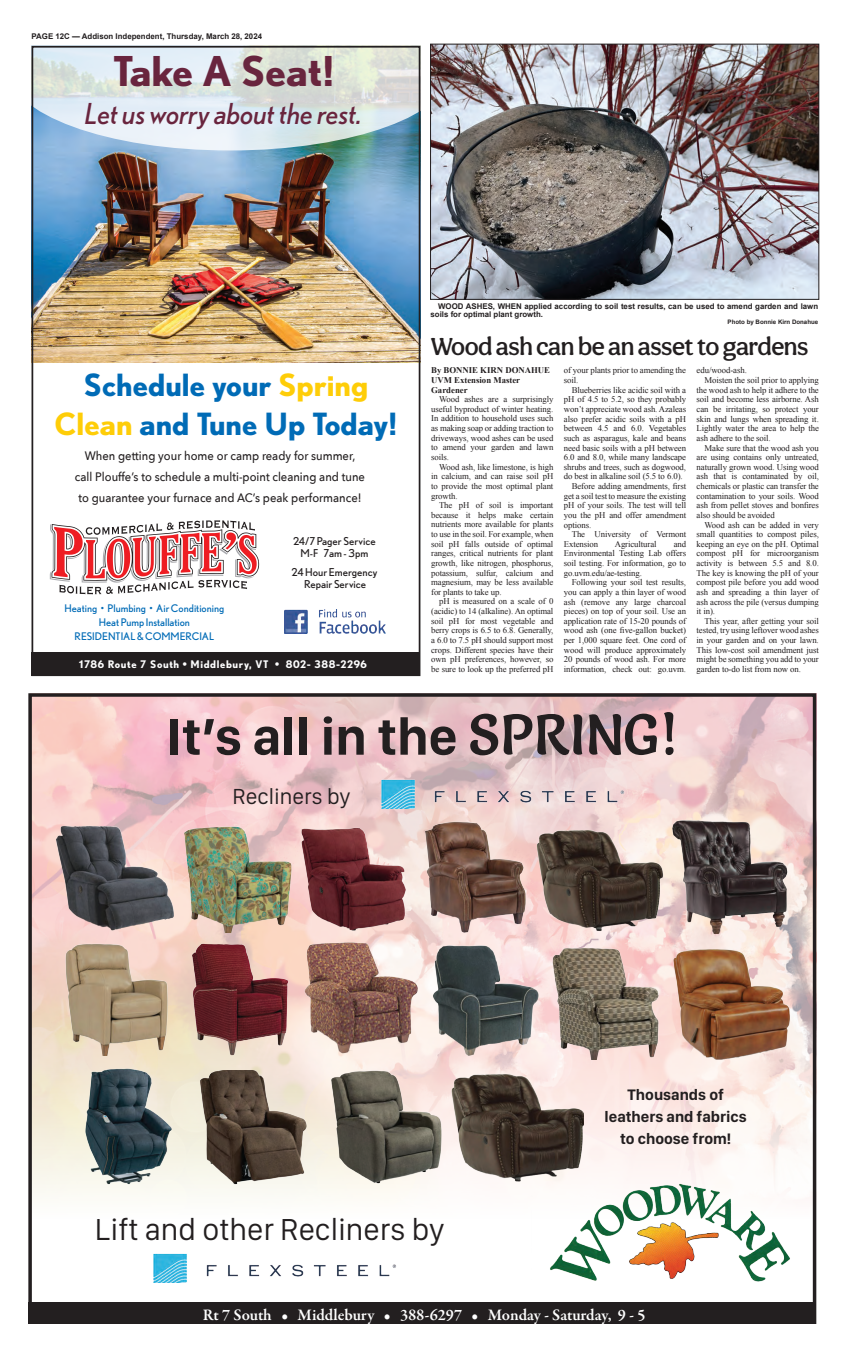
<style>
.page{position:relative;width:851px;height:1355px;background:#fff}
.page>*{position:absolute;margin:0;border:0;box-sizing:border-box;transform-origin:0 0}
.t1{font:700 53.38px "San Francisco Display";color:#231f20}
.t2{font:700 41.12px "Nobel";color:#69253e}
.t3{font:31.5px "San Francisco Display";color:#231f20}
.t4{font:700 30.62px/38.5px "Nobel";color:#006bb6;text-align:center}
.t5{font:italic 28.88px "Nobel";color:#69253e}
.t6{font:500 25.38px "Aesthet Nova";letter-spacing:-.02em;color:#231f20}
.t7{font:22.66px "San Francisco Display";color:#231f20}
.t8{font:600 16.36px "Garamond Premr Pro";color:#fff}
.t9{font:700 15.75px/21.9px "San Francisco Display";color:#231f20;text-align:center}
.t10{font:500 12.25px/21px "Avenir Next";color:#231f20;text-align:center;scale:.92 1}
.t11{font:10.85px/11.9px "Nobel";color:#231f20;text-align:center}
.t12{font:10.5px/14px "Nobel";color:#006bb6;text-align:center}
.t13{font:700 10.5px "Nobel";letter-spacing:.06em;color:#fff}
.Body_copy{font:8.75px/9.6px "Times New Roman";letter-spacing:-.01em;color:#231f20;text-align:justify}
.Byline{font:700 8.75px/9.6px "Times New Roman";color:#231f20}
.Cutlines{font:700 7.88px/8.3px "Arial";color:#231f20}
.Photo_credit{font:700 6.12px "Arial";color:#231f20}
.s1{color:#fecd08}
.s2{font-family:"Salsa";font-weight:400;font-size:56.88px}
</style>
<div class="page">
<img style="left:35px;top:150px;width:382px;height:213px">
<div style="left:32px;top:652px;width:388px;height:23px;background:#231f20"></div>
<svg style="left:50px;top:520px;width:209px;height:74px"></svg>
<img style="left:284px;top:609px;width:101px;height:24px">
<svg style="left:35px;top:49px;width:382px;height:101px;background:#d2dfe3"></svg>
<div style="left:32px;top:46px;width:388px;height:630px;border:2px solid #231f20"></div>
<img style="left:432px;top:46px;width:385px;height:252px">
<div style="left:430px;top:44px;width:389px;height:256px;border:1px solid #231f20"></div>
<svg style="left:28px;top:693px;width:788px;height:609px"></svg>
<div style="left:28px;top:1302px;width:788px;height:21px;background:#231f20"></div>
<img style="left:664px;top:939px;width:130px;height:126px">
<img style="left:664px;top:817px;width:126px;height:116px">
<img style="left:292px;top:818px;width:121px;height:117px">
<img style="left:297px;top:937px;width:250px;height:121px">
<img style="left:56px;top:936px;width:123px;height:119px">
<img style="left:181px;top:936px;width:118px;height:120px">
<img style="left:417px;top:817px;width:114px;height:124px">
<img style="left:536px;top:824px;width:128px;height:114px">
<img style="left:46px;top:817px;width:127px;height:123px">
<img style="left:542px;top:939px;width:124px;height:120px">
<img style="left:173px;top:816px;width:121px;height:116px">
<img style="left:74px;top:1066px;width:108px;height:119px">
<img style="left:323px;top:1066px;width:127px;height:122px">
<img style="left:192px;top:1070px;width:120px;height:115px">
<img style="left:133px;top:1250px;width:276px;height:32px">
<img style="left:531px;top:1175px;width:272px;height:116px">
<img style="left:361px;top:776px;width:276px;height:32px">
<img style="left:447px;top:1070px;width:137px;height:119px">
<p class="Cutlines" style="left:32px;top:32px;width:232px">PAGE 12C — Addison Independent, Thursday, March 28, 2024</p>
<p class="t2" style="left:113px;top:47px;width:223px">Take A Seat!</p>
<p class="t5" style="left:85px;top:97px;width:278px">Let us worry about the rest.</p>
<p class="t4" style="left:55px;top:365px;width:344px">Schedule your <span class="s1">Spring<br>Clean</span> and Tune Up Today!</p>
<p class="t10" style="left:75px;top:445px;width:317px">When getting your home or camp ready for summer, call Plouffe’s to schedule a multi-point cleaning and tune to guarantee your furnace and AC’s peak performance!</p>
<p class="t12" style="left:64px;top:601px;width:161px">Heating • Plumbing • Air Conditioning<br>Heat Pump Installation<br>RESIDENTIAL &amp; COMMERCIAL</p>
<p class="t11" style="left:293px;top:535px;width:84px">24/7 Pager Service<br>M-F 7am - 3pm</p>
<p class="t11" style="left:291px;top:566px;width:87px">24 Hour Emergency<br>Repair Service</p>
<p class="t13" style="left:79px;top:657px;width:289px">1786 Route 7 South • Middlebury, VT • 802- 388-2296</p>
<p class="Cutlines" style="left:430px;top:302px;width:389px;text-indent:8px">WOOD ASHES, WHEN applied according to soil test results, can be used to amend garden and lawn soils for optimal plant growth.</p>
<p class="Photo_credit" style="left:727px;top:317px;width:92px">Photo by Bonnie Kirn Donahue</p>
<p class="t6" style="left:430px;top:331px;width:379px">Wood ash can be an asset to gardens</p>
<p class="Byline" style="left:431px;top:365px;width:120px">By BONNIE KIRN DONAHUE</p>
<p class="Byline" style="left:431px;top:375px;width:90px">UVM Extension Master<br>Gardener</p>
<p class="Body_copy" style="left:431px;top:394px;width:124px;text-indent:8px">Wood ashes are a surprisingly useful byproduct of winter heating.<br>In addition to household uses such as making soap or adding traction to driveways, wood ashes can be used to amend your garden and lawn soils.</p>
<p class="Body_copy" style="left:431px;top:462px;width:124px;text-indent:8px">Wood ash, like limestone, is high in calcium, and can raise soil pH to provide the most optimal plant growth.</p>
<p class="Body_copy" style="left:431px;top:500px;width:124px;text-indent:8px">The pH of soil is important because it helps make certain nutrients more available for plants to use in the soil. For example, when soil pH falls outside of optimal ranges, critical nutrients for plant growth, like nitrogen, phosphorus, potassium, sulfur, calcium and magnesium, may be less available for plants to take up.</p>
<p class="Body_copy" style="left:431px;top:596px;width:124px;text-indent:8px">pH is measured on a scale of 0 (acidic) to 14 (alkaline). An optimal soil pH for most vegetable and berry crops is 6.5 to 6.8. Generally, a 6.0 to 7.5 pH should support most crops. Different species have their own pH preferences, however, so be sure to look up the preferred pH</p>
<p class="Body_copy" style="left:564px;top:365px;width:124px">of your plants prior to amending the soil.</p>
<p class="Body_copy" style="left:564px;top:385px;width:124px;text-indent:8px">Blueberries like acidic soil with a pH of 4.5 to 5.2, so they probably won’t appreciate wood ash. Azaleas also prefer acidic soils with a pH between 4.5 and 6.0. Vegetables such as asparagus, kale and beans need basic soils with a pH between 6.0 and 8.0, while many landscape shrubs and trees, such as dogwood, do best in alkaline soil (5.5 to 6.0).</p>
<p class="Body_copy" style="left:564px;top:481px;width:124px;text-indent:8px">Before adding amendments, first get a soil test to measure the existing pH of your soils. The test will tell you the pH and offer amendment options.</p>
<p class="Body_copy" style="left:564px;top:529px;width:124px;text-indent:8px">The University of Vermont<br>Extension</p>
<p class="Body_copy" style="left:564px;top:539px;width:124px;text-indent:110px">and Environmental Testing Lab offers soil testing. For information, go to go.uvm.edu/ae-testing.</p>
<p class="Body_copy" style="left:564px;top:577px;width:124px;text-indent:8px">Following your soil test results, you can apply a thin layer of wood ash (remove any large charcoal pieces) on top of your soil. Use an application rate of 15-20 pounds of wood ash (one five-gallon bucket) per 1,000 square feet. One cord of wood will produce approximately 20 pounds of wood ash. For more information, check out: go.uvm.</p>
<p class="Body_copy" style="left:614px;top:539px;width:43px">Agricultural</p>
<p class="Body_copy" style="left:696px;top:365px;width:52px">edu/wood-ash.</p>
<p class="Body_copy" style="left:696px;top:375px;width:124px;text-indent:8px">Moisten the soil prior to applying the wood ash to help it adhere to the soil and become less airborne. Ash can be irritating, so protect your skin and lungs when spreading it.<br>Lightly water the area to help the ash adhere to the soil.</p>
<p class="Body_copy" style="left:696px;top:442px;width:124px;text-indent:8px">Make sure that the wood ash you are using contains only untreated, naturally grown wood. Using wood ash that is contaminated by oil, chemicals or plastic can transfer the contamination to your soils. Wood ash from pellet stoves and bonfires also should be avoided</p>
<p class="Body_copy" style="left:696px;top:519px;width:124px;text-indent:8px">Wood ash can be added in very small quantities to compost piles, keeping an eye on the pH. Optimal compost pH for microorganism activity is between 5.5 and 8.0.<br>The key is knowing the pH of your compost pile before you add wood ash and spreading a thin layer of ash across the pile (versus dumping it in).</p>
<p class="Body_copy" style="left:696px;top:616px;width:124px;text-indent:8px">This year, after getting your soil tested, try using leftover wood ashes in your garden and on your lawn.<br>This low-cost soil amendment just might be something you add to your garden to-do list from now on.</p>
<p class="t1" style="left:167px;top:702px;width:512px">It’s all in the <span class="s2">SPRING!</span></p>
<p class="t7" style="left:232px;top:782px;width:120px">Recliners by</p>
<p class="t3" style="left:95px;top:1209px;width:351px">Lift and other Recliners by</p>
<p class="t9" style="left:604px;top:1083px;width:144px">Thousands of leathers and fabrics to choose from!</p>
<p class="t8" style="left:203px;top:1304px;width:444px">Rt 7 South • Middlebury • 388-6297 • Monday - Saturday, 9 - 5</p>
</div>
